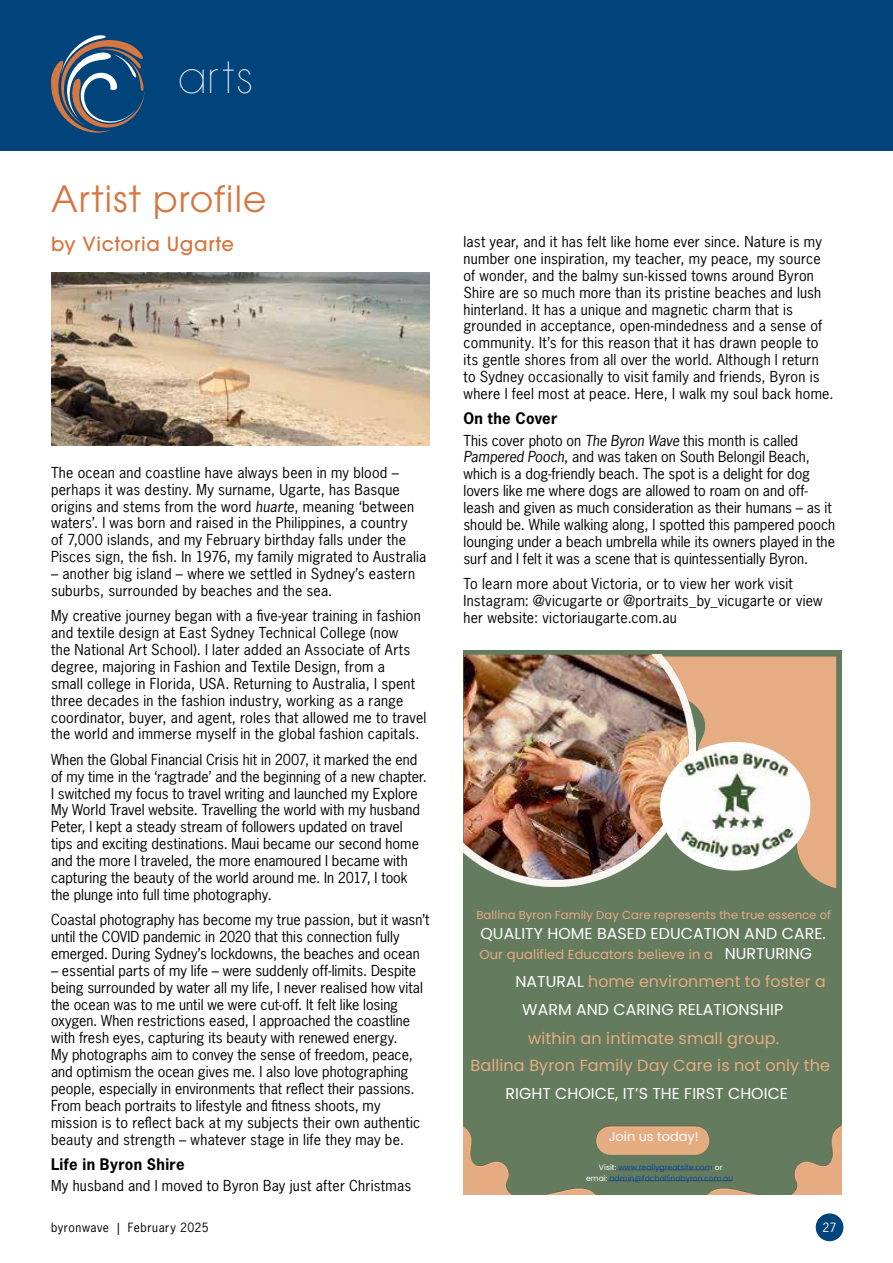
<style>
.page{position:relative;width:893px;height:1263px;background:#fff}
.page>*{position:absolute;margin:0;border:0;box-sizing:border-box;transform-origin:0 0}
.t1{font:36px "ITC Avant Garde Pro";letter-spacing:.035em;color:#d67640}
.t2{font:31.5px "Bondoluo Peek";color:#fff}
.t3{font:500 19.5px "ITC Avant Garde Pro";letter-spacing:.03em;color:#d67640}
.t4{font:16.05px/26.8px "Poppins";letter-spacing:.005em;color:#e6ac83;text-align:center}
.t5{font:15.75px/28.8px "Poppins";letter-spacing:.005em;color:#fff}
.t6{font:700 15px "News Gothic Std";letter-spacing:.02em;color:#000}
.t7{font:14.25px/16.8px "News Gothic Std";letter-spacing:.01em;color:#000}
.t8{font:13.05px "Poppins";letter-spacing:.005em;color:#e6ac83}
.t9{font:12.9px "Poppins";color:#fff}
.t10{font:12px "News Gothic Std";letter-spacing:.045em;color:#000}
.t11{font:12px "News Gothic Std";color:#fff}
.t12{font:11.55px "Poppins";letter-spacing:.005em;color:#e6ac83}
.t13{font:7.65px/10.9px "Poppins";color:#0f489b;text-align:center}
.s1{font-style:italic}
.s2{font-size:15.75px;color:#fff}
.s3{color:#e6ac83}
.s4{color:#fff}
</style>
<div class="page">
<div style="left:816px;top:1213px;width:27px;height:28px;background:#00447c;border-radius:50%"></div>
<img style="left:51px;top:272px;width:378px;height:173px">
<div style="left:463px;top:650px;width:379px;height:545px;background:#647b5e"></div>
<svg style="left:696px;top:656px;width:140px;height:232px;background:#d4a57d"></svg>
<img style="left:463px;top:1125px;width:379px;height:70px">
<img style="left:464px;top:655px;width:232px;height:232px">
<img style="left:660px;top:742px;width:150px;height:129px">
<div style="left:0;top:0;width:893px;height:151px;background:#00447c"></div>
<svg style="left:51px;top:35px;width:94px;height:98px"></svg>
<h2 class="t2" style="left:179px;top:60px;width:75px">ARTS</h2>
<h1 class="t1" style="left:51px;top:176px;width:217px">Artist profile</h1>
<h3 class="t3" style="left:51px;top:231px;width:185px">by Victoria Ugarte</h3>
<p class="t7" style="left:51px;top:464px;width:377px">The ocean and coastline have always been in my blood – perhaps it was destiny. My surname, Ugarte, has Basque origins and stems from the word <span class="s1">huarte</span>, meaning ‘between waters’. I was born and raised in the Philippines, a country<br>of 7,000 islands, and my February birthday falls under the Pisces sign, the fish. In 1976, my family migrated to Australia</p>
<p class="t7" style="left:51px;top:565px;width:366px">– another big island – where we settled in Sydney’s eastern suburbs, surrounded by beaches and the sea.</p>
<p class="t7" style="left:51px;top:607px;width:377px">My creative journey began with a five-year training in fashion and textile design at East Sydney Technical College (now<br>the National Art School). I later added an Associate of Arts degree, majoring in Fashion and Textile Design, from a<br>small college in Florida, USA. Returning to Australia, I spent three decades in the fashion industry, working as a range coordinator, buyer, and agent, roles that allowed me to travel the world and immerse myself in the global fashion capitals.</p>
<p class="t7" style="left:51px;top:751px;width:378px">When the Global Financial Crisis hit in 2007, it marked the end of my time in the ‘ragtrade’ and the beginning of a new chapter.<br>I switched my focus to travel writing and launched my Explore My World Travel website. Travelling the world with my husband Peter, I kept a steady stream of followers updated on travel tips and exciting destinations. Maui became our second home and the more I traveled, the more enamoured I became with capturing the beauty of the world around me. In 2017, I took the plunge into full time photography.</p>
<p class="t7" style="left:51px;top:911px;width:380px">Coastal photography has become my true passion, but it wasn’t until the COVID pandemic in 2020 that this connection fully emerged. During Sydney’s lockdowns, the beaches and ocean</p>
<p class="t7" style="left:51px;top:962px;width:373px">– essential parts of my life – were suddenly off-limits. Despite being surrounded by water all my life, I never realised how vital the ocean was to me until we were cut-off. It felt like losing oxygen. When restrictions eased, I approached the coastline with fresh eyes, capturing its beauty with renewed energy.<br>My photographs aim to convey the sense of freedom, peace, and optimism the ocean gives me. I also love photographing people, especially in environments that reflect their passions.<br>From beach portraits to lifestyle and fitness shoots, my mission is to reflect back at my subjects their own authentic beauty and strength – whatever stage in life they may be.</p>
<p class="t6" style="left:51px;top:1154px;width:135px">Life in Byron Shire</p>
<p class="t7" style="left:51px;top:1177px;width:362px">My husband and I moved to Byron Bay just after Christmas</p>
<p class="t7" style="left:463px;top:233px;width:372px">last year, and it has felt like home ever since. Nature is my number one inspiration, my teacher, my peace, my source of wonder, and the balmy sun-kissed towns around Byron Shire are so much more than its pristine beaches and lush hinterland. It has a unique and magnetic charm that is grounded in acceptance, open-mindedness and a sense of community. It’s for this reason that it has drawn people to its gentle shores from all over the world. Although I return to Sydney occasionally to visit family and friends, Byron is where I feel most at peace. Here, I walk my soul back home.</p>
<p class="t6" style="left:463px;top:409px;width:95px">On the Cover</p>
<p class="t7" style="left:463px;top:432px;width:373px">This cover photo on <span class="s1">The Byron Wave</span> this month is called <span class="s1">Pampered Pooch</span>, and was taken on South Belongil Beach, which is a dog-friendly beach. The spot is a delight for dog lovers like me where dogs are allowed to roam on and off&shy;leash and given as much consideration as their humans – as it should be. While walking along, I spotted this pampered pooch lounging under a beach umbrella while its owners played in the surf and I felt it was a scene that is quintessentially Byron.</p>
<p class="t7" style="left:463px;top:575px;width:361px">To learn more about Victoria, or to view her work visit<br>Instagram: @vicugarte or @portraits_by_vicugarte or view her website: victoriaugarte.com.au</p>
<p class="t12" style="left:476px;top:908px;width:356px">Ballina Byron Family Day Care represents the true essence of</p>
<p class="t5" style="left:480px;top:919px;width:347px">QUALITY HOME BASED EDUCATION AND CARE.</p>
<p class="t8" style="left:479px;top:947px;width:334px">Our qualified Educators believe in a <span class="s2">NURTURING</span></p>
<p class="t5" style="left:522px;top:967px;width:305px;text-indent:-7px">NATURAL <span class="s3">home environment to foster a<br></span>WARM AND CARING RELATIONSHIP</p>
<p class="t4" style="left:470px;top:1025px;width:361px">within an intimate small group.<br>Ballina Byron Family Day Care is not only the</p>
<p class="t5" style="left:505px;top:1079px;width:284px">RIGHT CHOICE, IT’S THE FIRST CHOICE</p>
<p class="t9" style="left:609px;top:1129px;width:91px">Join us today!</p>
<p class="t13" style="left:586px;top:1161px;width:149px"><span class="s4">Visit:</span> www.reallygreatsite.com <span class="s4">or<br>emai:</span> admin@fdcballinabyron.com.au</p>
<p class="t10" style="left:51px;top:1220px;width:159px">byronwave | February 2025</p>
<p class="t11" style="left:822px;top:1220px;width:15px">27</p>
</div>
